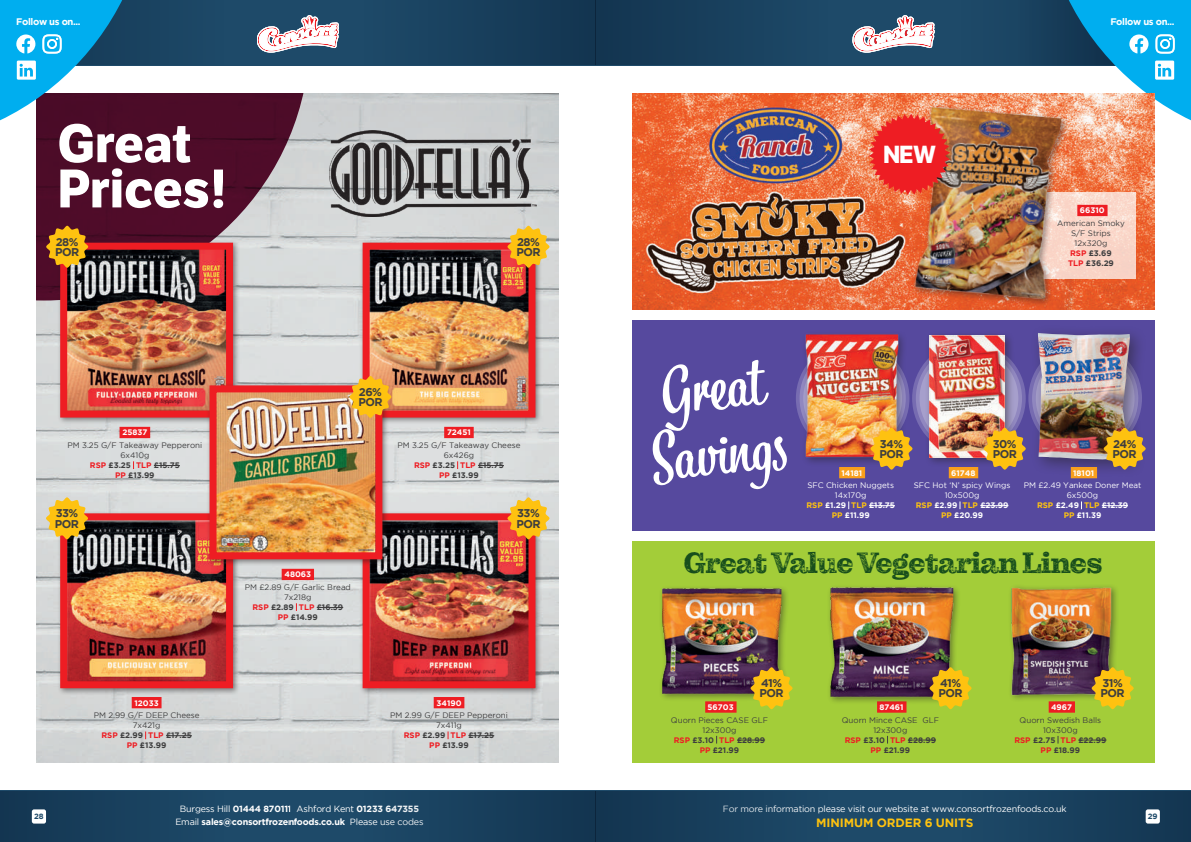
<style>
.page{position:relative;width:1191px;height:842px;background:#fff}
.page>*{position:absolute;margin:0;border:0;box-sizing:border-box;transform-origin:0 0}
.t1{font:65.2px/65.6px "Bistro Script";color:#fff}
.t2{font:700 52.6px/45.2px "LFT Etica";letter-spacing:-.005em;color:#fff}
.t3{font:30px "Pulpo Rust 75";letter-spacing:-.04em;color:#184e1c}
.t4{font:700 24px "LFT Etica";color:#fff}
.t5{font:700 12px "Gotham";letter-spacing:-.005em;color:#fec210}
.t6{font:700 11.2px/10.1px "Gotham";letter-spacing:-.05em;color:#3e3e3f}
.t7{font:700 9.5px "Gotham";letter-spacing:-.04em;color:#fff}
.t8{font:700 9px/13px "Gotham";letter-spacing:-.02em;color:#fff;text-align:center}
.t9{font:9px "Gotham";letter-spacing:-.02em;color:#fff}
.t10{font:8px/10px "Gotham";color:#3e3e3f;text-align:center}
.t11{font:8px/10px "Gotham";color:#fff;text-align:center}
.t12{font:700 8px "Gotham";color:#fff}
.t13{font:700 7.7px "Gotham";color:#1e4a69}
.s1{font-weight:700;color:#ee1d23}
.s2{font-weight:700}
.s3{font-weight:700;color:#fec210}
.s4{font-weight:400}
</style>
<div class="page">
<div style="left:632px;top:320px;width:522px;height:210px;background:#56499e"></div>
<svg style="left:912px;top:342px;width:113px;height:113px"></svg>
<svg style="left:915px;top:345px;width:107px;height:106px"></svg>
<div style="left:839px;top:467px;width:26px;height:11px;background:#f89f1c"></div>
<svg style="left:869px;top:505px;width:26px;height:1px"></svg>
<div style="left:801px;top:330px;width:106px;height:136px;background:#231f20;opacity:.5"></div>
<img style="left:796px;top:332px;width:120px;height:128px">
<div style="left:948px;top:467px;width:30px;height:11px;background:#f89f1c"></div>
<svg style="left:980px;top:505px;width:28px;height:1px"></svg>
<div style="left:924px;top:330px;width:90px;height:137px;background:#231f20;opacity:.5"></div>
<img style="left:929px;top:336px;width:75px;height:121px">
<div style="left:1029px;top:324px;width:118px;height:154px;background:#231f20;opacity:.5"></div>
<img style="left:1038px;top:333px;width:92px;height:128px">
<div style="left:1070px;top:467px;width:27px;height:11px;background:#f89f1c"></div>
<svg style="left:1101px;top:505px;width:27px;height:1px"></svg>
<img style="left:37px;top:94px;width:521px;height:669px">
<svg style="left:37px;top:94px;width:273px;height:206px;background:#5f2740"></svg>
<img style="left:330px;top:130px;width:206px;height:87px">
<div style="left:132px;top:697px;width:29px;height:11px;background:#ee1d23"></div>
<svg style="left:166px;top:735px;width:26px;height:1px"></svg>
<div style="left:434px;top:697px;width:30px;height:11px;background:#ee1d23"></div>
<svg style="left:468px;top:735px;width:26px;height:1px"></svg>
<div style="left:0;top:0;width:298px;height:65px;background:#1e4a69"></div>
<div style="left:0;top:791px;width:298px;height:51px;background:linear-gradient(to right,#153753,#1f4e6d)"></div>
<div style="left:884px;top:0;width:307px;height:65px;background:#1e4a69"></div>
<div style="left:884px;top:791px;width:307px;height:51px;background:linear-gradient(to right,#204e6e,#153753)"></div>
<svg style="left:901px;top:16px;width:33px;height:33px"></svg>
<svg style="left:257px;top:26px;width:32px;height:26px"></svg>
<svg style="left:0;top:0;width:131px;height:125px"></svg>
<svg style="left:1059px;top:0;width:132px;height:125px"></svg>
<svg style="left:289px;top:0;width:306px;height:65px;background:#264a66"></svg>
<svg style="left:595px;top:0;width:306px;height:65px;background:#244864"></svg>
<div style="left:289px;top:791px;width:307px;height:51px;background:linear-gradient(to right,#204e6d,#133651)"></div>
<div style="left:595px;top:791px;width:307px;height:51px;background:linear-gradient(to right,#133551,#204e6d)"></div>
<div style="left:32px;top:809px;width:14px;height:14px;background:#fff;border-radius:2px"></div>
<div style="left:1145px;top:809px;width:14px;height:14px;background:#fff;border-radius:2px"></div>
<img style="left:632px;top:94px;width:522px;height:215px">
<svg style="left:1069px;top:192px;width:66px;height:86px;background:#f9d6c9"></svg>
<div style="left:911px;top:103px;width:158px;height:204px;background:#231f20;opacity:.5"></div>
<img style="left:913px;top:100px;width:153px;height:203px">
<div style="left:1077px;top:205px;width:30px;height:11px;background:#ee1d23"></div>
<img style="left:869px;top:114px;width:81px;height:81px">
<div style="left:632px;top:541px;width:522px;height:222px;background:#a3cd39"></div>
<div style="left:877px;top:701px;width:29px;height:12px;background:#ee1d23"></div>
<svg style="left:908px;top:740px;width:28px;height:1px"></svg>
<div style="left:826px;top:584px;width:135px;height:121px;background:#231f20;opacity:.5"></div>
<img style="left:826px;top:584px;width:131px;height:116px">
<div style="left:705px;top:701px;width:31px;height:12px;background:#ee1d23"></div>
<svg style="left:737px;top:740px;width:28px;height:1px"></svg>
<div style="left:658px;top:584px;width:131px;height:117px;background:#98be36"></div>
<img style="left:658px;top:585px;width:130px;height:112px">
<div style="left:1048px;top:701px;width:27px;height:12px;background:#ee1d23"></div>
<svg style="left:1078px;top:740px;width:28px;height:1px"></svg>
<div style="left:1007px;top:583px;width:112px;height:119px;background:#231f20;opacity:.5"></div>
<img style="left:1008px;top:586px;width:104px;height:111px">
<img style="left:46px;top:226px;width:503px;height:466px">
<svg style="left:870px;top:428px;width:42px;height:42px"></svg>
<svg style="left:983px;top:428px;width:42px;height:42px"></svg>
<svg style="left:1103px;top:428px;width:42px;height:42px"></svg>
<svg style="left:750px;top:667px;width:42px;height:42px"></svg>
<svg style="left:929px;top:667px;width:42px;height:42px"></svg>
<svg style="left:1091px;top:667px;width:42px;height:42px"></svg>
<p class="t7" style="left:16px;top:16px;width:66px">Follow us on...</p>
<p class="t7" style="left:1110px;top:16px;width:66px">Follow us on...</p>
<h2 class="t2" style="left:57px;top:122px;width:171px">Great<br>Prices!</h2>
<h3 class="t6" style="left:55px;top:236px;width:26px">28%<br>POR</h3>
<h3 class="t6" style="left:516px;top:236px;width:26px">28%<br>POR</h3>
<p class="t12" style="left:122px;top:428px;width:26px">25837</p>
<p class="t10" style="left:67px;top:440px;width:136px">PM 3.25 G/F Takeaway Pepperoni<br>6x410g<br><span class="s1">RSP</span> <span class="s2">£3.25</span> <span class="s1">TLP</span> <span class="s2">£15.75<br></span><span class="s1">PP</span> <span class="s2">£13.99</span></p>
<h3 class="t6" style="left:358px;top:387px;width:26px">26%<br>POR</h3>
<p class="t12" style="left:447px;top:428px;width:25px">72451</p>
<p class="t10" style="left:397px;top:440px;width:125px">PM 3.25 G/F Takeaway Cheese<br>6x426g<br><span class="s1">RSP</span> <span class="s2">£3.25</span> <span class="s1">TLP</span> <span class="s2">£15.75<br></span><span class="s1">PP</span> <span class="s2">£13.99</span></p>
<h3 class="t6" style="left:55px;top:508px;width:26px">33%<br>POR</h3>
<h3 class="t6" style="left:516px;top:508px;width:26px">33%<br>POR</h3>
<p class="t12" style="left:135px;top:698px;width:26px">12033</p>
<p class="t10" style="left:94px;top:710px;width:107px">PM 2.99 G/F DEEP Cheese<br>7x421g<br><span class="s1">RSP</span> <span class="s2">£2.99</span> <span class="s1">TLP</span> <span class="s2">£17.25<br></span><span class="s1">PP</span> <span class="s2">£13.99</span></p>
<p class="t12" style="left:284px;top:570px;width:28px">48063</p>
<p class="t10" style="left:245px;top:582px;width:108px">PM £2.89 G/F Garlic Bread<br>7x218g<br><span class="s1">RSP</span> <span class="s2">£2.89</span> <span class="s1">TLP</span> <span class="s2">£16.39<br></span><span class="s1">PP</span> <span class="s2">£14.99</span></p>
<p class="t12" style="left:436px;top:698px;width:26px">34190</p>
<p class="t10" style="left:390px;top:710px;width:119px">PM 2.99 G/F DEEP Pepperoni<br>7x411g<br><span class="s1">RSP</span> <span class="s2">£2.99</span> <span class="s1">TLP</span> <span class="s2">£17.25<br></span><span class="s1">PP</span> <span class="s2">£13.99</span></p>
<h3 class="t4" style="left:883px;top:140px;width:54px">NEW</h3>
<p class="t12" style="left:1080px;top:206px;width:26px">66310</p>
<p class="t10" style="left:1057px;top:218px;width:69px">American Smoky<br>S/F Strips<br>12x320g<br><span class="s1">RSP</span> <span class="s2">£3.69<br></span><span class="s1">TLP</span> <span class="s2">£36.29</span></p>
<h1 class="t1" style="left:639px;top:363px;width:139px;rotate:-6deg">Great<br>Savings</h1>
<h3 class="t6" style="left:879px;top:438px;width:26px">34%<br>POR</h3>
<h3 class="t6" style="left:992px;top:438px;width:26px">30%<br>POR</h3>
<h3 class="t6" style="left:1112px;top:438px;width:26px">24%<br>POR</h3>
<p class="t12" style="left:841px;top:468px;width:22px">14181</p>
<p class="t11" style="left:806px;top:480px;width:90px">SFC Chicken Nuggets<br>14x170g<br><span class="s3">RSP</span> <span class="s2">£1.29</span> <span class="s3">TLP</span> <span class="s2">£13.75<br></span><span class="s3">PP</span> <span class="s2">£11.99</span></p>
<p class="t12" style="left:951px;top:468px;width:26px">61748</p>
<p class="t11" style="left:914px;top:480px;width:98px">SFC Hot ‘N’ spicy Wings<br>10x500g<br><span class="s3">RSP</span> <span class="s2">£2.99</span> <span class="s3">TLP</span> <span class="s2">£23.99<br></span><span class="s3">PP</span> <span class="s2">£20.99</span></p>
<p class="t12" style="left:1073px;top:468px;width:23px">18101</p>
<p class="t11" style="left:1023px;top:480px;width:119px">PM £2.49 Yankee Doner Meat<br>6x500g<br><span class="s3">RSP</span> <span class="s2">£2.49</span> <span class="s3">TLP</span> <span class="s2">£12.39<br></span><span class="s3">PP</span> <span class="s2">£11.39</span></p>
<h3 class="t3" style="left:683px;top:545px;width:421px">Great Value Vegetarian Lines</h3>
<h3 class="t6" style="left:759px;top:678px;width:26px">41%<br>POR</h3>
<h3 class="t6" style="left:938px;top:678px;width:26px">41%<br>POR</h3>
<h3 class="t6" style="left:1100px;top:678px;width:26px">31%<br>POR</h3>
<p class="t12" style="left:707px;top:702px;width:28px">56703</p>
<p class="t10" style="left:671px;top:715px;width:98px">Quorn Pieces CASE GLF<br>12x300g<br><span class="s1">RSP</span> <span class="s2">£3.10</span> <span class="s1">TLP</span> <span class="s2">£28.99<br></span><span class="s1">PP</span> <span class="s2">£21.99</span></p>
<p class="t12" style="left:879px;top:702px;width:26px">87461</p>
<p class="t10" style="left:841px;top:715px;width:99px">Quorn Mince CASE GLF<br>12x300g<br><span class="s1">RSP</span> <span class="s2">£3.10</span> <span class="s1">TLP</span> <span class="s2">£28.99<br></span><span class="s1">PP</span> <span class="s2">£21.99</span></p>
<p class="t12" style="left:1051px;top:702px;width:23px">4967</p>
<p class="t10" style="left:1014px;top:715px;width:93px">Quorn Swedish Balls<br>10x300g<br><span class="s1">RSP</span> <span class="s2">£2.75</span> <span class="s1">TLP</span> <span class="s2">£22.99<br></span><span class="s1">PP</span> <span class="s2">£18.99</span></p>
<p class="t8" style="left:175px;top:802px;width:249px"><span class="s4">Burgess Hill</span> 01444 870111 <span class="s4">Ashford Kent</span> 01233 647355<br><span class="s4">Email</span> sales@consortfrozenfoods.co.uk <span class="s4">Please use codes</span></p>
<p class="t9" style="left:723px;top:804px;width:345px">For more information please visit our website at www.consortfrozenfoods.co.uk</p>
<p class="t13" style="left:34px;top:812px;width:11px">28</p>
<p class="t13" style="left:1147px;top:812px;width:11px">29</p>
<h3 class="t5" style="left:816px;top:816px;width:159px">MINIMUM ORDER 6 UNITS</h3>
</div>
